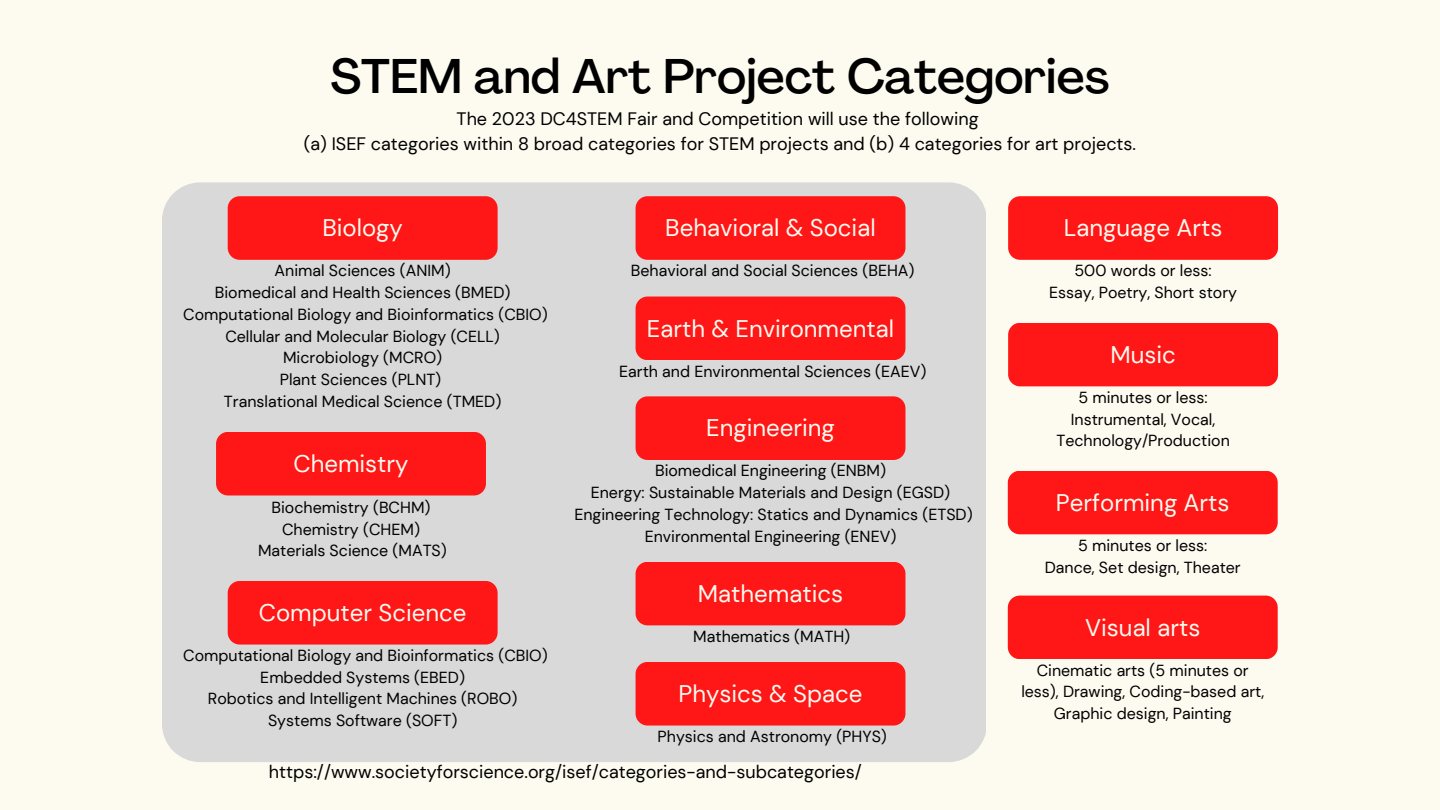
<style>
.page{position:relative;width:1440px;height:810px;background:#fdfaf0}
.page>*{position:absolute;margin:0;border:0;box-sizing:border-box;transform-origin:0 0}
.t1{font:500 48px "Agrandir";color:#000}
.t2{font:24px "DM Sans";color:#fdfaf0}
.t3{font:18px/24.8px "DM Sans";color:#000;text-align:center}
.t4{font:16px/21.8px "DM Sans";color:#000;text-align:center}
</style>
<div class="page">
<div style="left:162px;top:182px;width:824px;height:580px;background:#d9d9d9"></div>
<div style="left:228px;top:196px;width:270px;height:64px;background:#ff1616;border-radius:12px"></div>
<div style="left:216px;top:432px;width:270px;height:63px;background:#ff1616;border-radius:12px"></div>
<div style="left:636px;top:196px;width:269px;height:64px;background:#ff1616;border-radius:12px"></div>
<div style="left:636px;top:396px;width:269px;height:64px;background:#ff1616;border-radius:12px"></div>
<div style="left:636px;top:562px;width:269px;height:63px;background:#ff1616;border-radius:12px"></div>
<div style="left:636px;top:297px;width:269px;height:63px;background:#ff1616;border-radius:12px"></div>
<div style="left:636px;top:662px;width:269px;height:64px;background:#ff1616;border-radius:12px"></div>
<div style="left:228px;top:581px;width:270px;height:64px;background:#ff1616;border-radius:12px"></div>
<div style="left:1008px;top:196px;width:270px;height:64px;background:#ff1616;border-radius:12px"></div>
<div style="left:1008px;top:323px;width:270px;height:63px;background:#ff1616;border-radius:12px"></div>
<div style="left:1008px;top:471px;width:270px;height:63px;background:#ff1616;border-radius:12px"></div>
<div style="left:1008px;top:596px;width:270px;height:63px;background:#ff1616;border-radius:12px"></div>
<h1 class="t1" style="left:331px;top:57px;width:780px">STEM and Art Project Categories</h1>
<p class="t3" style="left:304px;top:107px;width:834px">The 2023 DC4STEM Fair and Competition will use the following<br>(a) ISEF categories within 8 broad categories for STEM projects and (b) 4 categories for art projects.</p>
<h2 class="t2" style="left:322px;top:212px;width:82px">Biology</h2>
<p class="t4" style="left:275px;top:260px;width:178px">Animal Sciences (ANIM)</p>
<p class="t4" style="left:215px;top:282px;width:297px">Biomedical and Health Sciences (BMED)</p>
<p class="t4" style="left:183px;top:304px;width:366px">Computational Biology and Bioinformatics (CBIO)</p>
<p class="t4" style="left:225px;top:325px;width:276px">Cellular and Molecular Biology (CELL)</p>
<p class="t4" style="left:283px;top:347px;width:161px">Microbiology (MCRO)</p>
<p class="t4" style="left:280px;top:369px;width:163px">Plant Sciences (PLNT)</p>
<p class="t4" style="left:224px;top:391px;width:279px">Translational Medical Science (TMED)</p>
<h2 class="t2" style="left:665px;top:212px;width:212px">Behavioral &amp; Social</h2>
<p class="t4" style="left:631px;top:260px;width:285px">Behavioral and Social Sciences (BEHA)</p>
<h2 class="t2" style="left:647px;top:313px;width:249px">Earth &amp; Environmental</h2>
<p class="t4" style="left:619px;top:360px;width:309px">Earth and Environmental Sciences (EAEV)</p>
<h2 class="t2" style="left:706px;top:413px;width:130px">Engineering</h2>
<p class="t4" style="left:574px;top:460px;width:400px">Biomedical Engineering (ENBM)<br>Energy: Sustainable Materials and Design (EGSD)<br>Engineering Technology: Statics and Dynamics (ETSD)<br>Environmental Engineering (ENEV)</p>
<h2 class="t2" style="left:698px;top:578px;width:147px">Mathematics</h2>
<p class="t4" style="left:693px;top:625px;width:158px">Mathematics (MATH)</p>
<h2 class="t2" style="left:293px;top:448px;width:117px">Chemistry</h2>
<p class="t4" style="left:258px;top:496px;width:190px">Biochemistry (BCHM)<br>Chemistry (CHEM)<br>Materials Science (MATS)</p>
<h2 class="t2" style="left:259px;top:597px;width:209px">Computer Science</h2>
<p class="t4" style="left:183px;top:645px;width:366px">Computational Biology and Bioinformatics (CBIO)<br>Embedded Systems (EBED)<br>Robotics and Intelligent Machines (ROBO)<br>Systems Software (SOFT)</p>
<p class="t3" style="left:269px;top:760px;width:595px">https://www.societyforscience.org/isef/categories-and-subcategories/</p>
<h2 class="t2" style="left:679px;top:678px;width:185px">Physics &amp; Space</h2>
<p class="t4" style="left:658px;top:726px;width:231px">Physics and Astronomy (PHYS)</p>
<h2 class="t2" style="left:1064px;top:212px;width:160px">Language Arts</h2>
<p class="t4" style="left:1049px;top:260px;width:189px">500 words or less:<br>Essay, Poetry, Short story</p>
<h2 class="t2" style="left:1110px;top:339px;width:67px">Music</h2>
<p class="t4" style="left:1056px;top:387px;width:175px">5 minutes or less:<br>Instrumental, Vocal,<br>Technology/Production</p>
<h2 class="t2" style="left:1056px;top:487px;width:175px">Performing Arts</h2>
<p class="t4" style="left:1045px;top:535px;width:198px">5 minutes or less:<br>Dance, Set design, Theater</p>
<h2 class="t2" style="left:1085px;top:612px;width:117px">Visual arts</h2>
<p class="t4" style="left:1021px;top:659px;width:244px">Cinematic arts (5 minutes or less), Drawing, Coding-based art,<br>Graphic design, Painting</p>
</div>
